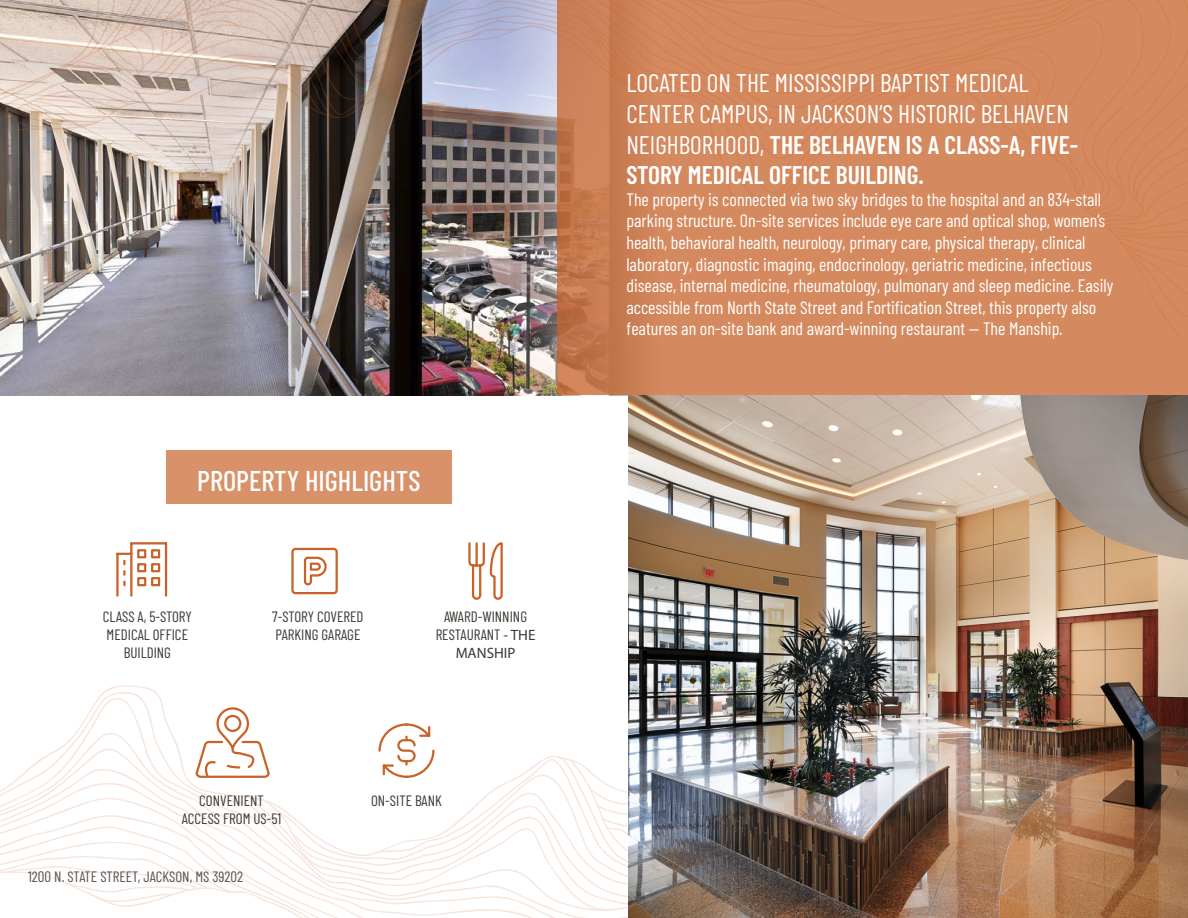
<style>
.page{position:relative;width:1188px;height:918px;background:#fff}
.page>*{position:absolute;margin:0;border:0;box-sizing:border-box;transform-origin:0 0}
.t1{font:500 28.5px "Barlow Condensed";color:#fff}
.t2{font:25.5px/30.6px "Barlow Condensed";color:#fff}
.t3{font:18px/21.6px "Barlow Condensed";color:#fff}
.t4{font:15px/18px "Barlow Condensed";color:#3d3934;text-align:center}
.t5{font:15px "Barlow Condensed";color:#59524d}
.s1{font-family:"Myriad Pro"}
.s2{font-weight:600}
</style>
<div class="page">
<img style="left:0;top:337px;width:557px;height:58px">
<img style="left:628px;top:395px;width:560px;height:523px">
<img style="left:0;top:132px;width:557px;height:205px">
<svg style="left:0;top:116px;width:128px;height:16px;background:#bdada2"></svg>
<svg style="left:0;top:0;width:128px;height:116px;background:#d7c5b9"></svg>
<img style="left:128px;top:0;width:429px;height:213px">
<div style="left:166px;top:450px;width:285px;height:54px;background:#d89169"></div>
<svg style="left:468px;top:542px;width:35px;height:58px"></svg>
<svg style="left:291px;top:547px;width:47px;height:48px"></svg>
<svg style="left:116px;top:542px;width:52px;height:55px"></svg>
<img style="left:0;top:706px;width:932px;height:212px">
<div style="left:557px;top:0;width:631px;height:395px;background:linear-gradient(to right,#ce8257,#d88b60)"></div>
<h1 class="t1" style="left:197px;top:461px;width:225px">PROPERTY HIGHLIGHTS</h1>
<p class="t4" style="left:103px;top:606px;width:90px">CLASS A, 5-STORY<br>MEDICAL OFFICE<br>BUILDING</p>
<p class="t4" style="left:272px;top:606px;width:93px;text-align:left">7-STORY COVERED<br>PARKING GARAGE</p>
<p class="t4" style="left:436px;top:606px;width:101px">AWARD-WINNING<br>RESTAURANT <span class="s1">- THE<br>MANSHIP</span></p>
<p class="t4" style="left:182px;top:791px;width:101px">CONVENIENT<br>ACCESS FROM US-51</p>
<p class="t5" style="left:28px;top:866px;width:217px">1200 N. STATE STREET, JACKSON, MS 39202</p>
<p class="t4" style="left:371px;top:791px;width:72px">ON-SITE BANK</p>
<p class="t2" style="left:626px;top:66px;width:453px">LOCATED ON THE MISSISSIPPI BAPTIST MEDICAL CENTER CAMPUS, IN JACKSON’S HISTORIC BELHAVEN NEIGHBORHOOD, <span class="s2">THE BELHAVEN IS A CLASS-A, FIVE-STORY MEDICAL OFFICE BUILDING.</span></p>
<p class="t3" style="left:626px;top:187px;width:488px">The property is connected via two sky bridges to the hospital and an 834-stall parking structure. On-site services include eye care and optical shop, women’s health, behavioral health, neurology, primary care, physical therapy, clinical laboratory, diagnostic imaging, endocrinology, geriatric medicine, infectious disease, internal medicine, rheumatology, pulmonary and sleep medicine. Easily accessible from North State Street and Fortification Street, this property also features an on-site bank and award-winning restaurant — The Manship.</p>
</div>
